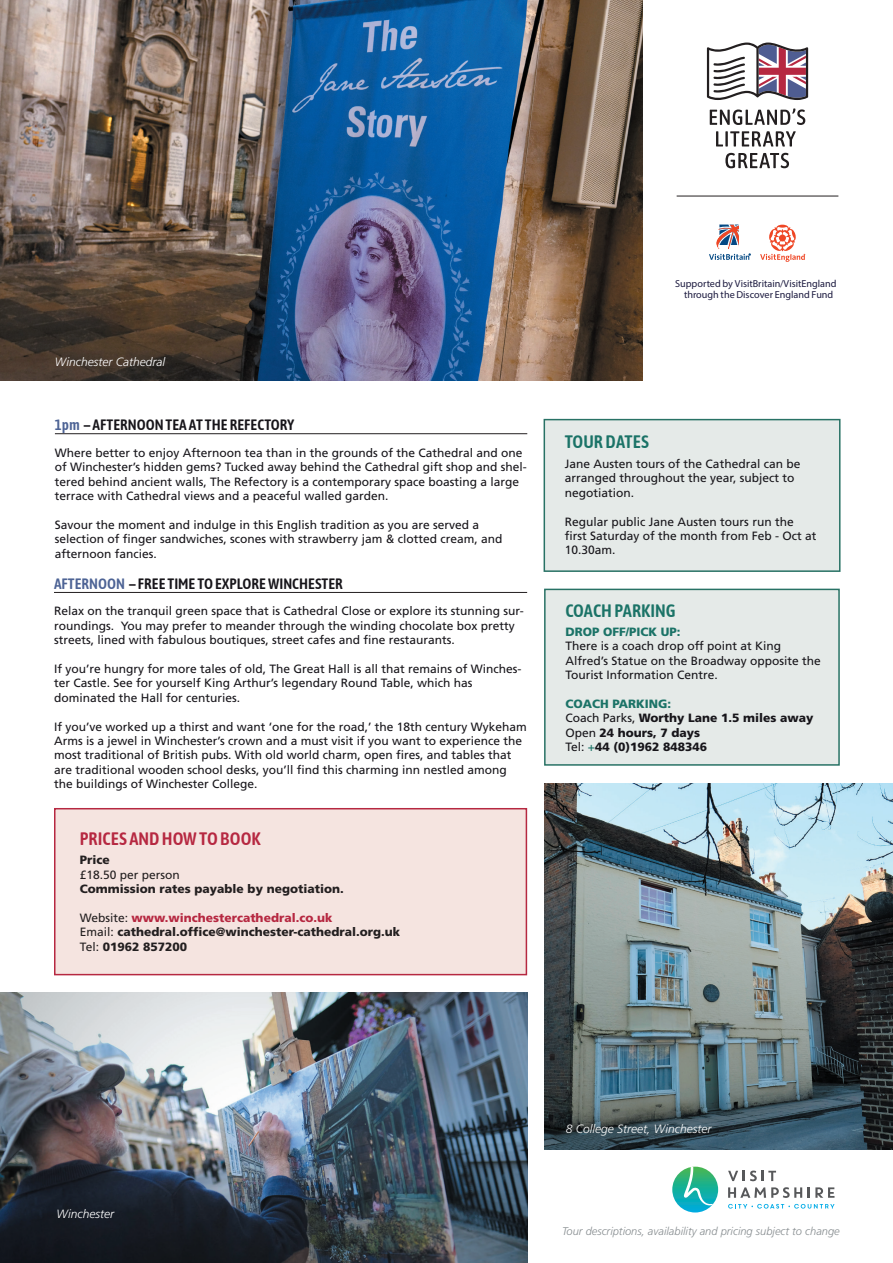
<style>
.page{position:relative;width:893px;height:1263px;background:#fff}
.page>*{position:absolute;margin:0;border:0;box-sizing:border-box;transform-origin:0 0}
.t1{font:600 18px "Asap Condensed";color:#1b7367}
.t2{font:600 18px "Asap Condensed";color:#b62841}
.t3{font:600 15px "Asap Condensed";color:#17151a}
.t4{font:12px/14.4px "Frutiger LT Std";color:#17151a}
.t5{font:900 12px/14.4px "Frutiger LT Std";color:#231f20}
.t6{font:900 12px/14.4px "Frutiger LT Std";color:#17151a}
.t7{font:italic 300 12px "Frutiger LT Std";color:#fff}
.t8{font:900 12px "Frutiger LT Std";color:#1b7367}
.t9{font:12px "Frutiger LT Std";color:#231f20}
.t10{font:italic 300 11.1px "Frutiger";color:#888e91}
.t11{font:10.2px/11.6px "Meta Plus";color:#1c1a3f;text-align:center}
.s1{color:#4d6395}
.s2{font-weight:400}
.s3{color:#b62841}
.s4{color:#1b7367}
.s5{font-weight:400;color:#1b7367}
</style>
<div class="page">
<img style="left:0;top:993px;width:527px;height:270px">
<img style="left:544px;top:784px;width:349px;height:366px">
<hr style="left:55px;top:433px;width:472px;height:1px;background:#231f20">
<hr style="left:54px;top:592px;width:473px;height:1px;background:#231f20">
<div style="left:544px;top:589px;width:296px;height:177px;background:#e5eae8;border:2px solid #287265"></div>
<div style="left:54px;top:808px;width:473px;height:167px;background:#f5e4e0;border:2px solid #b62841"></div>
<div style="left:544px;top:419px;width:296px;height:153px;background:#e5eae8;border:2px solid #287265"></div>
<img style="left:0;top:0;width:643px;height:381px">
<svg style="left:710px;top:108px;width:95px;height:17px"></svg>
<svg style="left:716px;top:131px;width:7px;height:15px"></svg>
<hr style="left:725px;top:131px;width:3px;height:16px;background:#231f20">
<svg style="left:730px;top:131px;width:66px;height:16px"></svg>
<svg style="left:725px;top:153px;width:64px;height:15px"></svg>
<svg style="left:707px;top:43px;width:101px;height:57px"></svg>
<svg style="left:709px;top:224px;width:41px;height:36px"></svg>
<svg style="left:760px;top:224px;width:46px;height:38px"></svg>
<hr style="left:677px;top:196px;width:161px;height:1px;background:#231f20">
<div style="left:672px;top:1167px;width:46px;height:45px;background:#00abd6;border-radius:23px"></div>
<svg style="left:672px;top:1167px;width:46px;height:39px"></svg>
<svg style="left:728px;top:1170px;width:48px;height:11px"></svg>
<svg style="left:728px;top:1187px;width:74px;height:11px"></svg>
<svg style="left:808px;top:1187px;width:26px;height:11px"></svg>
<svg style="left:728px;top:1204px;width:106px;height:4px"></svg>
<p class="t7" style="left:55px;top:355px;width:112px">Winchester Cathedral</p>
<p class="t3" style="left:55px;top:415px;width:241px"><span class="s1">1pm</span> – AFTERNOON TEA AT THE REFECTORY</p>
<p class="t4" style="left:55px;top:445px;width:473px">Where better to enjoy Afternoon tea than in the grounds of the Cathedral and one of Winchester’s hidden gems? Tucked away behind the Cathedral gift shop and shel&shy;tered behind ancient walls, The Refectory is a contemporary space boasting a large terrace with Cathedral views and a peaceful walled garden.</p>
<p class="t4" style="left:55px;top:517px;width:449px">Savour the moment and indulge in this English tradition as you are served a selection of finger sandwiches, scones with strawberry jam &amp; clotted cream, and afternoon fancies.</p>
<p class="t3" style="left:54px;top:573px;width:290px"><span class="s1">AFTERNOON</span> – FREE TIME TO EXPLORE WINCHESTER</p>
<p class="t4" style="left:54px;top:604px;width:471px">Relax on the tranquil green space that is Cathedral Close or explore its stunning sur&shy;roundings. You may prefer to meander through the winding chocolate box pretty streets, lined with fabulous boutiques, street cafes and fine restaurants.</p>
<p class="t4" style="left:54px;top:662px;width:469px">If you’re hungry for more tales of old, The Great Hall is all that remains of Winches&shy;ter Castle. See for yourself King Arthur’s legendary Round Table, which has dominated the Hall for centuries.</p>
<p class="t4" style="left:54px;top:719px;width:474px">If you’ve worked up a thirst and want ‘one for the road,’ the 18th century Wykeham Arms is a jewel in Winchester’s crown and a must visit if you want to experience the most traditional of British pubs. With old world charm, open fires, and tables that are traditional wooden school desks, you’ll find this charming inn nestled among the buildings of Winchester College.</p>
<h1 class="t2" style="left:80px;top:827px;width:182px">PRICES AND HOW TO BOOK</h1>
<p class="t5" style="left:80px;top:853px;width:31px">Price</p>
<p class="t9" style="left:80px;top:867px;width:102px">£18.50 per person</p>
<p class="t5" style="left:80px;top:882px;width:265px">Commission rates payable by negotiation.</p>
<p class="t5" style="left:80px;top:910px;width:322px"><span class="s2">Website:</span> <span class="s3">www.winchestercathedral.co.uk<br></span><span class="s2">Email:</span> cathedral.office@winchester-cathedral.org.uk<br><span class="s2">Tel:</span> 01962 857200</p>
<p class="t11" style="left:675px;top:277px;width:163px">Supported by VisitBritain/VisitEngland through the Discover England Fund</p>
<h1 class="t1" style="left:565px;top:430px;width:86px">TOUR DATES</h1>
<p class="t4" style="left:565px;top:457px;width:237px">Jane Austen tours of the Cathedral can be arranged throughout the year, subject to negotiation.</p>
<p class="t4" style="left:565px;top:514px;width:253px">Regular public Jane Austen tours run the first Saturday of the month from Feb - Oct at<br>10.30am.</p>
<h1 class="t1" style="left:565px;top:598px;width:112px">COACH PARKING</h1>
<p class="t8" style="left:565px;top:624px;width:117px">DROP OFF/PICK UP:</p>
<p class="t4" style="left:565px;top:639px;width:257px">There is a coach drop off point at King<br>Alfred’s Statue on the Broadway opposite the<br>Tourist Information Centre.</p>
<p class="t6" style="left:565px;top:696px;width:250px"><span class="s4">COACH PARKING:<br></span><span class="s2">Coach Parks,</span> Worthy Lane 1.5 miles away<br><span class="s2">Open</span> 24 hours, 7 days<br><span class="s2">Tel:</span> <span class="s5">+</span>44 (0)1962 848346</p>
<p class="t7" style="left:57px;top:1207px;width:59px">Winchester</p>
<p class="t7" style="left:566px;top:1122px;width:147px">8 College Street, Winchester</p>
<p class="t10" style="left:562px;top:1224px;width:279px">Tour descriptions, availability and pricing subject to change</p>
</div>
